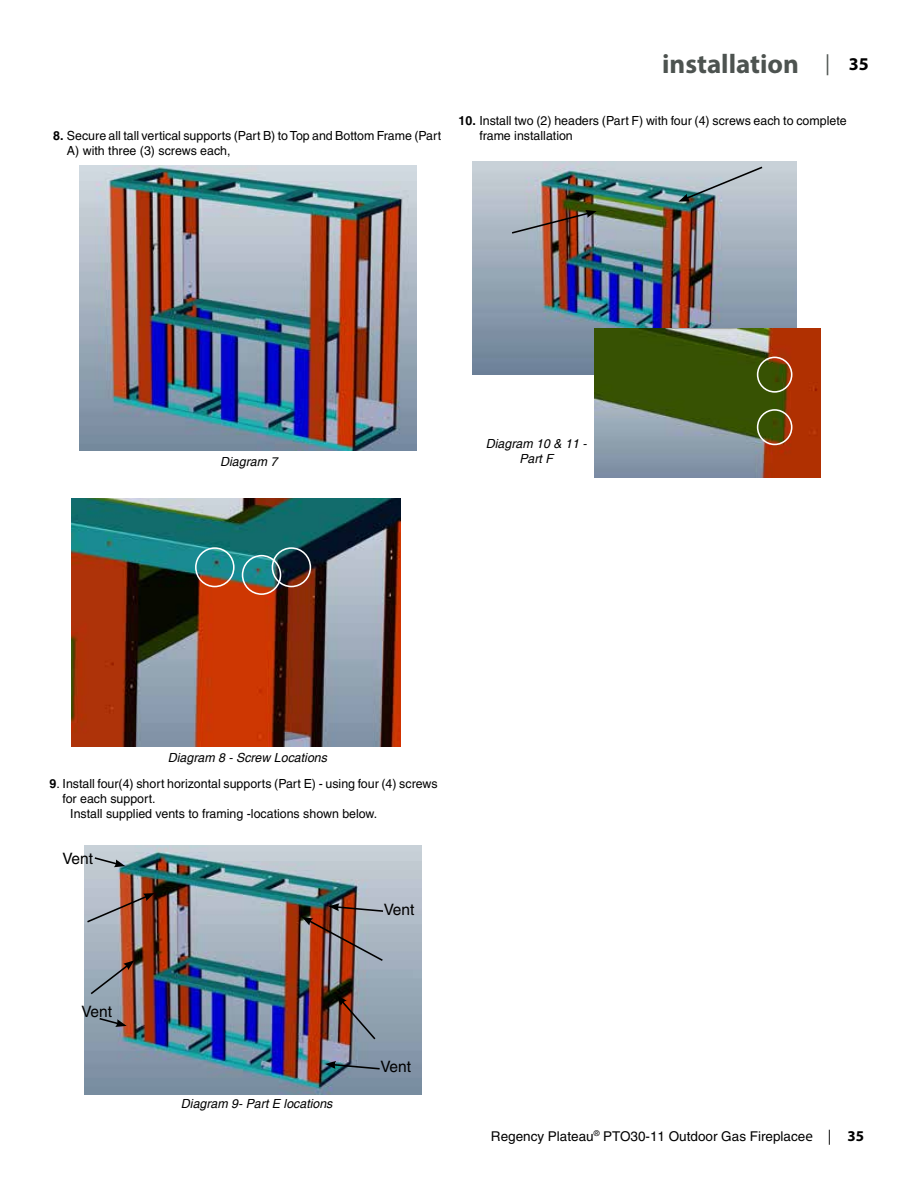
<style>
.page{position:relative;width:918px;height:1188px;background:#fff}
.page>*{position:absolute;margin:0;border:0;box-sizing:border-box;transform-origin:0 0}
.t1{font:700 27px "Myriad Pro";color:#4d5350}
.t2{font:15.75px "Helvetica";color:#000}
.t3{font:13.5px "Helvetica";color:#000}
.t4{font:12.6px/15px "Helvetica";color:#000}
.t5{font:italic 12.6px/15px "Helvetica";color:#000;text-align:center}
.s1{font-weight:700}
.s2{font-weight:400;font-size:21px}
.s3{font-size:18px;color:#000}
.s4{font-family:"Myriad Pro";font-size:15px}
.s5{font-family:"Myriad Pro";font-weight:700;font-size:15px}
</style>
<div class="page">
<img style="left:80px;top:166px;width:337px;height:285px">
<img style="left:84px;top:845px;width:337px;height:249px">
<img style="left:71px;top:499px;width:329px;height:248px">
<img style="left:473px;top:161px;width:324px;height:214px">
<img style="left:595px;top:328px;width:226px;height:149px">
<svg style="left:89px;top:960px;width:45px;height:36px;background:#968889"></svg>
<svg style="left:337px;top:995px;width:40px;height:46px;background:#886f6d"></svg>
<img style="left:302px;top:903px;width:83px;height:59px">
<svg style="left:85px;top:893px;width:70px;height:31px;background:#a1827e"></svg>
<svg style="left:510px;top:210px;width:87px;height:25px;background:#947a76"></svg>
<svg style="left:678px;top:165px;width:86px;height:37px;background:#a8b6bd"></svg>
<div style="left:195px;top:547px;width:40px;height:40px;border:2px solid #fff;border-radius:50%"></div>
<div style="left:242px;top:555px;width:39px;height:40px;border:2px solid #fff;border-radius:50%"></div>
<div style="left:272px;top:547px;width:39px;height:40px;border:2px solid #fff;border-radius:50%"></div>
<div style="left:757px;top:357px;width:35px;height:36px;border:2px solid #fff;border-radius:50%"></div>
<div style="left:757px;top:409px;width:35px;height:36px;border:2px solid #fff;border-radius:50%"></div>
<svg style="left:325px;top:1061px;width:56px;height:9px"></svg>
<svg style="left:93px;top:856px;width:32px;height:11px"></svg>
<svg style="left:98px;top:1017px;width:29px;height:10px"></svg>
<p class="t4" style="left:67px;top:128px;width:376px;text-indent:-14px"><span class="s1">8.</span> Secure all tall vertical supports (Part B) to Top and Bottom Frame (Part<br>A) with three (3) screws each,</p>
<h1 class="t1" style="left:662px;top:46px;width:208px">installation <span class="s2">|</span> <span class="s3">35</span></h1>
<p class="t4" style="left:479px;top:113px;width:369px;text-indent:-21px"><span class="s1">10.</span> Install two (2) headers (Part F) with four (4) screws each to complete frame installation</p>
<p class="t5" style="left:220px;top:454px;width:59px">Diagram 7</p>
<p class="t5" style="left:486px;top:437px;width:102px">Diagram 10 &amp; 11 -<br>Part F</p>
<p class="t5" style="left:168px;top:750px;width:161px">Diagram 8 - Screw Locations</p>
<p class="t4" style="left:50px;top:776px;width:390px"><span class="s1">9</span>. Install four(4) short horizontal supports (Part E) - using four (4) screws</p>
<p class="t4" style="left:63px;top:791px;width:95px">for each support.</p>
<p class="t4" style="left:70px;top:806px;width:309px">Install supplied vents to framing -locations shown below.</p>
<p class="t2" style="left:62px;top:850px;width:32px">Vent</p>
<p class="t2" style="left:81px;top:1002px;width:32px">Vent</p>
<p class="t2" style="left:384px;top:900px;width:32px">Vent</p>
<p class="t5" style="left:181px;top:1096px;width:153px">Diagram 9- Part E locations</p>
<p class="t2" style="left:380px;top:1058px;width:32px">Vent</p>
<p class="t3" style="left:491px;top:1128px;width:375px">Regency Plateau<sup>®</sup> PTO30-11 Outdoor Gas Fireplace<span class="s4">e |</span> <span class="s5">35</span></p>
</div>
